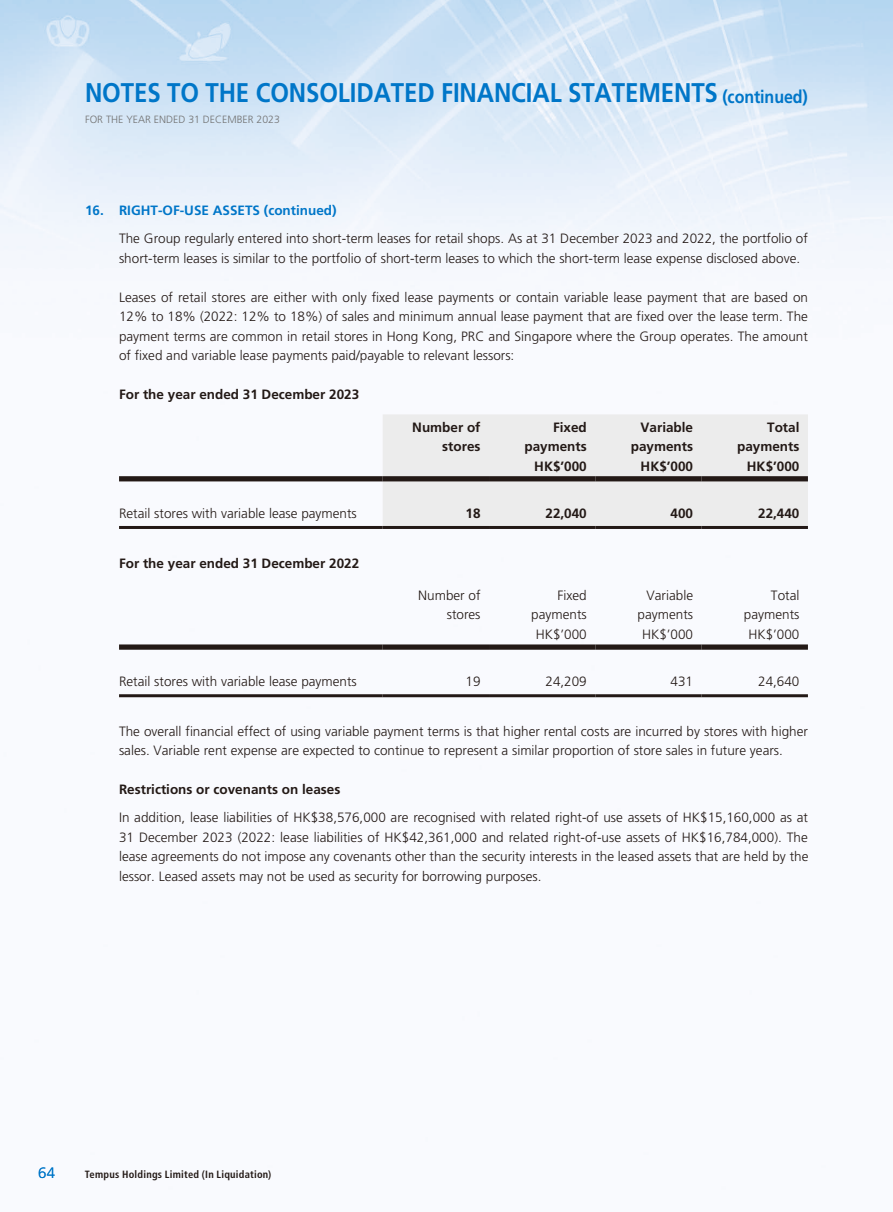
<style>
.page{position:relative;width:893px;height:1212px;background:#fff}
.page>*{position:absolute;margin:0;border:0;box-sizing:border-box;transform-origin:0 0}
.t1{font:700 27px "Frutiger LT Std";letter-spacing:-.005em;color:#0076c8;scale:.89 1}
.t2{font:700 18px "Frutiger LT Std";letter-spacing:-.005em;color:#0076c8;scale:.89 1}
.t3{font:300 15px "Frutiger LT Std";color:#0076c8}
.t4{font:300 13.5px/19.5px "Frutiger LT Std";color:#231916;text-align:right}
.t5{font:700 13.5px/19.5px "Frutiger LT Std";color:#231916;text-align:right}
.t6{font:700 13.5px "Frutiger LT Std";color:#0076c8}
.t7{font:700 condensed 10.5px "Frutiger LT Std";letter-spacing:.025em;color:#231916}
.t8{font:300 10.5px "Frutiger LT Std";color:#727272}
</style>
<div class="page">
<img style="left:0;top:0;width:893px;height:698px">
<div style="left:383px;top:414px;width:425px;height:112px;background:#ececec"></div>
<div style="left:119px;top:476px;width:264px;height:5px;background:#231916"></div>
<div style="left:383px;top:476px;width:106px;height:5px;background:#231916"></div>
<div style="left:489px;top:476px;width:106px;height:5px;background:#231916"></div>
<div style="left:595px;top:476px;width:107px;height:5px;background:#231916"></div>
<div style="left:702px;top:476px;width:106px;height:5px;background:#231916"></div>
<hr style="left:119px;top:526px;width:264px;height:3px;background:#231916">
<hr style="left:383px;top:526px;width:106px;height:3px;background:#231916">
<hr style="left:489px;top:526px;width:106px;height:3px;background:#231916">
<hr style="left:595px;top:526px;width:107px;height:3px;background:#231916">
<hr style="left:702px;top:526px;width:106px;height:3px;background:#231916">
<div style="left:119px;top:644px;width:264px;height:6px;background:#231916"></div>
<div style="left:383px;top:644px;width:106px;height:6px;background:#231916"></div>
<div style="left:489px;top:644px;width:106px;height:6px;background:#231916"></div>
<div style="left:595px;top:644px;width:107px;height:6px;background:#231916"></div>
<div style="left:702px;top:644px;width:106px;height:6px;background:#231916"></div>
<hr style="left:119px;top:694px;width:264px;height:3px;background:#231916">
<hr style="left:383px;top:694px;width:106px;height:3px;background:#231916">
<hr style="left:489px;top:694px;width:106px;height:3px;background:#231916">
<hr style="left:595px;top:694px;width:107px;height:3px;background:#231916">
<hr style="left:702px;top:694px;width:106px;height:3px;background:#231916">
<h1 class="t1" style="left:85px;top:76px;width:713px">NOTES TO THE CONSOLIDATED FINANCIAL STATEMENTS</h1>
<h2 class="t2" style="left:722px;top:86px;width:98px">(continued(</h2>
<p class="t8" style="left:85px;top:113px;width:196px">FOR THE YEAR ENDED 31 DECEMBER 2023</p>
<p class="t6" style="left:85px;top:203px;width:20px">16.</p>
<p class="t6" style="left:119px;top:203px;width:219px">RIGHT-OF-USE ASSETS (continued(</p>
<p class="t4" style="left:119px;top:229px;width:690px;text-align:left">The Group regularly entered into short-term leases for retail shops. As at 31 December 2023 and 2022, the portfolio of short-term leases is similar to the portfolio of short-term leases to which the short-term lease expense disclosed above.</p>
<p class="t4" style="left:119px;top:288px;width:691px;text-align:justify">Leases of retail stores are either with only fixed lease payments or contain variable lease payment that are based on 12% to 18% (2022: 12% to 18%) of sales and minimum annual lease payment that are fixed over the lease term. The payment terms are common in retail stores in Hong Kong, PRC and Singapore where the Group operates. The amount of fixed and variable lease payments paid/payable to relevant lessors:</p>
<p class="t5" style="left:119px;top:385px;width:242px">For the year ended 31 December 2023</p>
<p class="t5" style="left:412px;top:417px;width:70px">Number of stores</p>
<p class="t5" style="left:525px;top:417px;width:64px">Fixed payments</p>
<p class="t5" style="left:631px;top:417px;width:64px">Variable payments</p>
<p class="t5" style="left:737px;top:417px;width:64px">Total payments<br>HK ‘$ 000</p>
<p class="t5" style="left:534px;top:456px;width:54px">HK ’$ 000</p>
<p class="t5" style="left:641px;top:456px;width:54px">HK ’$ 000</p>
<p class="t4" style="left:119px;top:504px;width:239px">Retail stores with variable lease payments</p>
<p class="t5" style="left:119px;top:553px;width:242px">For the year ended 31 December 2022</p>
<p class="t5" style="left:465px;top:504px;width:17px">18</p>
<p class="t5" style="left:545px;top:504px;width:43px">22,040</p>
<p class="t5" style="left:671px;top:504px;width:24px">400</p>
<p class="t5" style="left:758px;top:504px;width:43px">22,440</p>
<p class="t4" style="left:418px;top:586px;width:64px">Number of stores</p>
<p class="t4" style="left:531px;top:586px;width:57px">Fixed payments</p>
<p class="t4" style="left:638px;top:586px;width:57px">Variable payments</p>
<p class="t4" style="left:744px;top:586px;width:57px">Total payments<br>HK ‘$ 000</p>
<p class="t4" style="left:536px;top:625px;width:53px">HK ’$ 000</p>
<p class="t4" style="left:642px;top:625px;width:53px">HK ’$ 000</p>
<p class="t4" style="left:119px;top:672px;width:239px">Retail stores with variable lease payments</p>
<p class="t4" style="left:119px;top:722px;width:690px;text-align:left">The overall financial effect of using variable payment terms is that higher rental costs are incurred by stores with higher sales. Variable rent expense are expected to continue to represent a similar proportion of store sales in future years.</p>
<p class="t5" style="left:119px;top:780px;width:223px">Restrictions or covenants on leases</p>
<p class="t4" style="left:119px;top:808px;width:691px;text-align:justify">In addition, lease liabilities of HK$38,576,000 are recognised with related right-of use assets of HK$15,160,000 as at 31 December 2023 (2022: lease liabilities of HK$42,361,000 and related right-of-use assets of HK$16,784,000 .) The lease agreements do not impose any covenants other than the security interests in the leased assets that are held by the lessor. Leased assets may not be used as security for borrowing purposes.</p>
<p class="t4" style="left:465px;top:672px;width:17px">19</p>
<p class="t4" style="left:545px;top:672px;width:43px">24,209</p>
<p class="t4" style="left:671px;top:672px;width:24px">431</p>
<p class="t4" style="left:758px;top:672px;width:43px">24,640</p>
<p class="t3" style="left:38px;top:1164px;width:18px">64</p>
<p class="t7" style="left:85px;top:1168px;width:188px">Tempus Holdings Limited (In Liquidation(</p>
</div>
